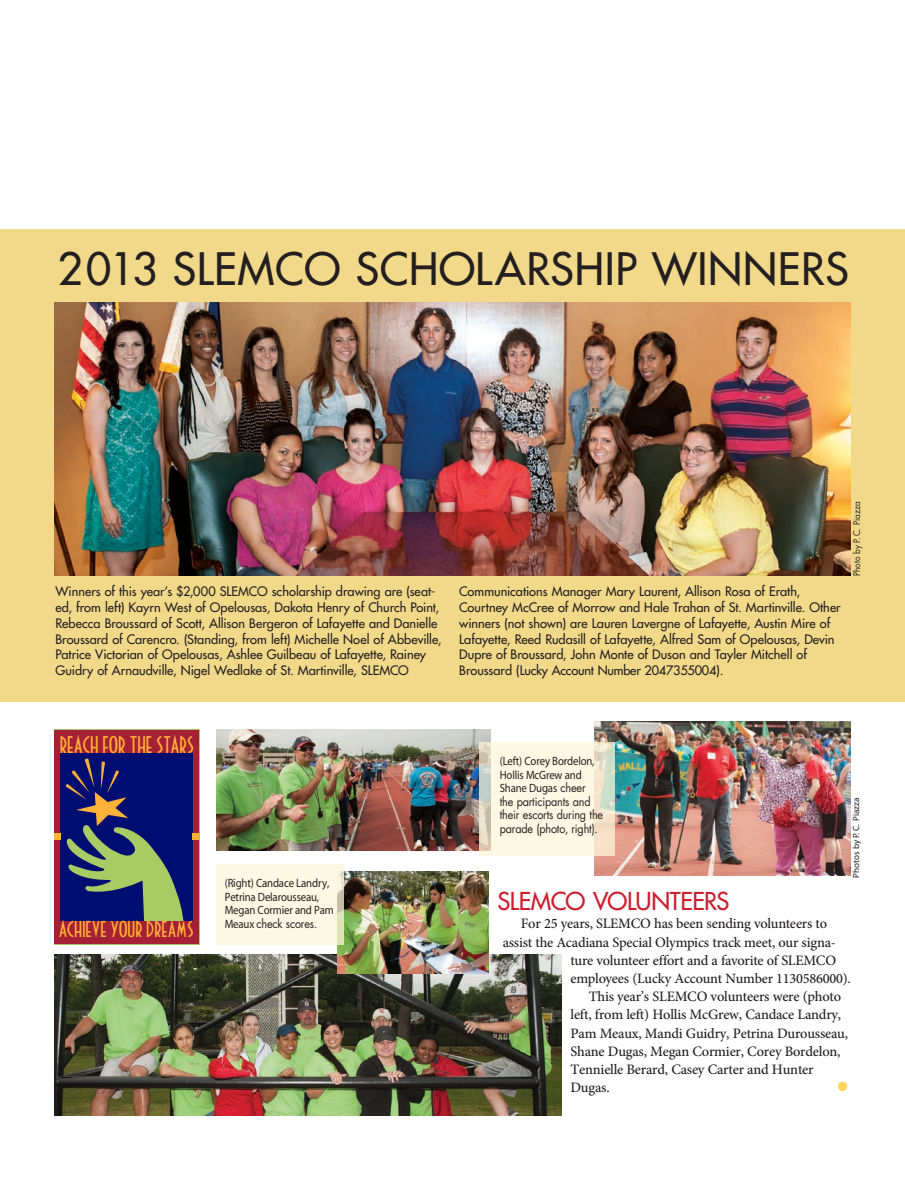
<style>
.page{position:relative;width:905px;height:1188px;background:#fff}
.page>*{position:absolute;margin:0;border:0;box-sizing:border-box;transform-origin:0 0}
.t1{font:500 43.5px "Futura Std";letter-spacing:.015em;color:#231f20}
.Body_Copy{font:500 34.8px "Minion Pro";color:#fed559}
.Body_Copy-2{font:24px "Futura";letter-spacing:-.02em;color:#cb1e2f}
.t2{font:21.6px "OP New Port Land";color:#ffb238}
.t3{font:20.55px "OP New Port Land";color:#ffb238}
.Body_Copy-3{font:500 14.4px/18.1px "Minion Pro";letter-spacing:-.015em;color:#231f20}
.Body_Copy-4{font:500 14.25px "Minion Pro";letter-spacing:-.015em;color:#231f20}
.Body_Copy-5{font:12.75px/15.8px "Futura";color:#231f20}
.Body_Copy-6{font:12px/13.5px "Futura";letter-spacing:-.015em;color:#231f20;scale:.9 1}
.Body_Copy-7{font:12px/13.5px "Myriad";letter-spacing:-.015em;color:#231f20;scale:.9 1}
.photo_credit{font:9px "Myriad";color:#231f20}
.Energy_Saving_Tips_n{font:9px "Futura";color:#231f20;scale:.9 1}
.s1{font-family:"Futura"}
.s2{font-family:"Myriad"}
.s3{font-size:14.4px}
</style>
<div class="page">
<div style="left:0;top:230px;width:904px;height:472px;background:#f2d889"></div>
<img style="left:54px;top:303px;width:796px;height:273px">
<img style="left:54px;top:955px;width:508px;height:161px">
<img style="left:594px;top:722px;width:256px;height:154px">
<img style="left:216px;top:729px;width:274px;height:121px">
<svg style="left:54px;top:729px;width:145px;height:216px"></svg>
<div style="left:192px;top:834px;width:7px;height:6px;background:#ffb238"></div>
<svg style="left:480px;top:742px;width:135px;height:114px;fill:#fdf8e3"></svg>
<img style="left:338px;top:871px;width:151px;height:103px">
<div style="left:216px;top:864px;width:127px;height:81px;background:#fdf8e3"></div>
<p class="t1" style="left:58px;top:241px;width:792px">2013 SLEMCO SCHOLARSHIP WINNERS</p>
<p class="Body_Copy-5" style="left:56px;top:584px;width:387px">Winners of this year’s $2,000 SLEMCO scholarship drawing are (seat&shy;ed, from left) Kayrn West of Opelousas, Dakota Henry of Church Point, Rebecca Broussard of Scott, Allison Bergeron of Lafayette and Danielle Broussard of Carencro. (Standing, from left) Michelle Noel of Abbeville, Patrice Victorian of Opelousas, Ashlee Guilbeau of Lafayette, Rainey Guidry of Arnaudville, Nigel Wedlake of St. Martinville, SLEMCO</p>
<p class="Body_Copy-5" style="left:459px;top:584px;width:383px">Communications Manager Mary Laurent, Allison Rosa of Erath, Courtney McCree of Morrow and Hale Trahan of St. Martinville. Other winners (not shown) are Lauren Lavergne of Lafayette, Austin Mire of Lafayette, Reed Rudasill of Lafayette, Alfred Sam of Opelousas, Devin Dupre of Broussard, John Monte of Duson and Tayler Mitchell of Broussard (Lucky Account Number 2047355004).</p>
<p class="Energy_Saving_Tips_n" style="left:850px;top:576px;width:85px;rotate:-90deg">Photo by P.C. Piazza</p>
<p class="t2" style="left:60px;top:729px;width:136px">REACH FOR THE STARS</p>
<p class="t3" style="left:59px;top:914px;width:136px">ACHIEVE YOUR DREAMS</p>
<p class="Body_Copy-7" style="left:225px;top:877px;width:123px">(Right) Candace Landry,<br>Petrina Delarousseau,<br>Megan Cormier and Pam<br>Meaux <span class="s1">check scores.</span></p>
<p class="Body_Copy-6" style="left:500px;top:754px;width:116px"><span class="s2">(Left) Corey Bordelon,<br>Hollis McGrew and<br>Shane Dugas</span> cheer<br>the participants and their escorts during the parade (photo, right).</p>
<p class="Body_Copy-2" style="left:497px;top:885px;width:233px">SLEMCO VOLUNTEERS</p>
<p class="photo_credit" style="left:851px;top:878px;width:81px;rotate:-90deg">Photos by P. C. Piazza</p>
<p class="Body_Copy-3" style="left:521px;top:915px;width:308px">For 25 years, SLEMCO has been sending volunteers to</p>
<p class="Body_Copy-3" style="left:502px;top:933px;width:335px">assist the Acadiana Special Olympics track meet, our signa-</p>
<p class="Body_Copy-3" style="left:570px;top:951px;width:267px">ture volunteer effort and a favorite of SLEMCO</p>
<p class="Body_Copy-4" style="left:570px;top:969px;width:282px"><span class="s3">employees</span> (Lucky Account Number 1130586000)<span class="s3">.</span></p>
<p class="Body_Copy-3" style="left:570px;top:988px;width:279px;text-indent:18px">This year’s SLEMCO volunteers were (photo left, from left) Hollis McGrew, Candace Landry, Pam Meaux, Mandi Guidry, Petrina Durousseau, Shane Dugas, Megan Cormier, Corey Bordelon, Tennielle Berard, Casey Carter and Hunter Dugas.</p>
<p class="Body_Copy" style="left:835px;top:1060px;width:15px">•</p>
</div>
